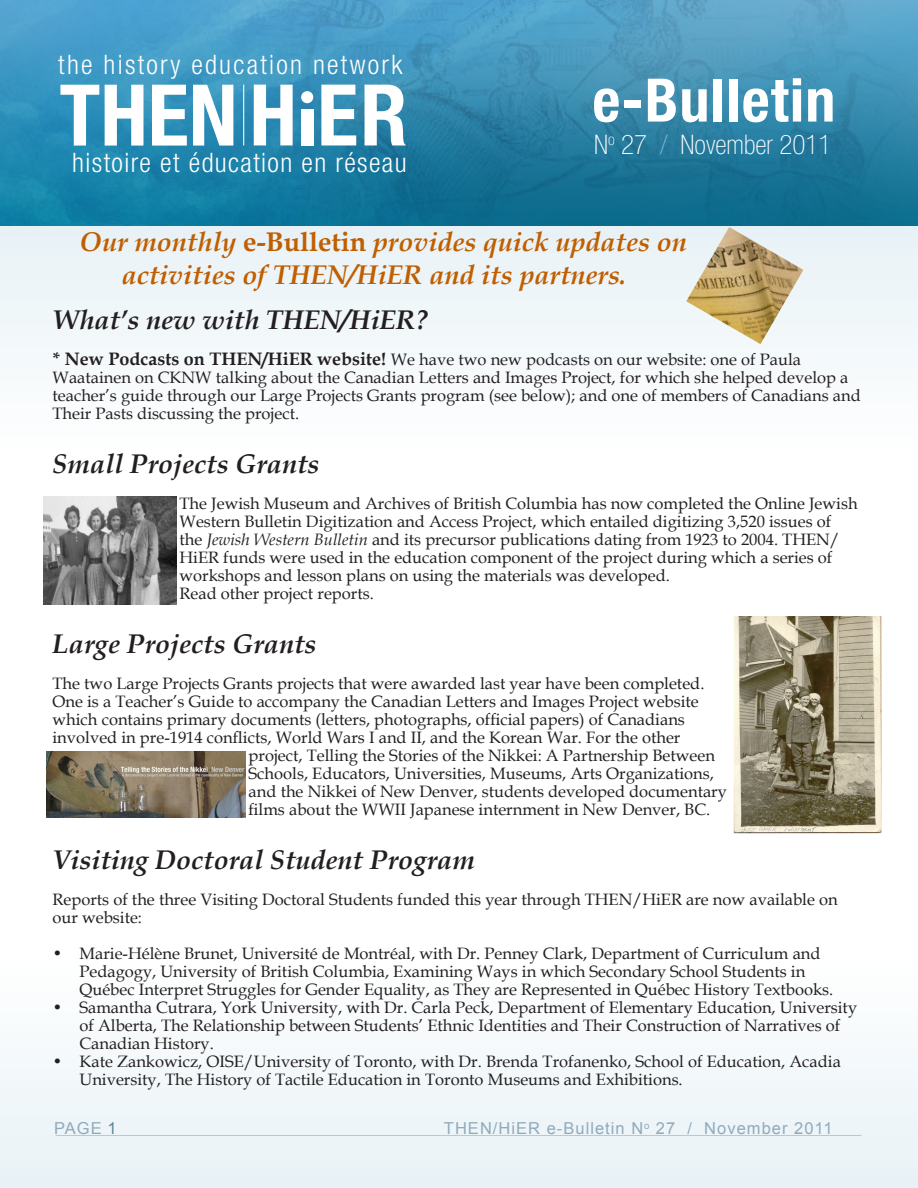
<style>
.page{position:relative;width:918px;height:1188px;background:#fff}
.page>*{position:absolute;margin:0;border:0;box-sizing:border-box;transform-origin:0 0}
.t1{font:700 condensed 85.2px "Helvetica Neue";color:#fff}
.t2{font:700 condensed 60px "Helvetica Neue";letter-spacing:.02em;color:#fff}
.t3{font:italic 700 27px "Book Antiqua";color:#231f20}
.t4{font:italic 700 27px "Book Antiqua";color:#c05e00}
.t5{font:100 condensed 27px "Helvetica Neue";color:#fff}
.t6{font:300 condensed 26.85px "Helvetica Neue";letter-spacing:.05em;color:#fff}
.t7{font:300 condensed 26.85px "Helvetica Neue";letter-spacing:.07em;color:#fff}
.t8{font:16.5px/18px "Book Antiqua";color:#231f20}
.t9{font:16.5px "Arial";letter-spacing:.06em;color:#91aabb}
.s1{color:#7fb3d1}
.s2{font-style:normal}
.s3{font-weight:700;font-size:18px}
.s4{font-style:italic}
.s5{color:#5e849c}
</style>
<div class="page">
<div style="left:0;top:963px;width:918px;height:225px;background:#f3f8fa"></div>
<hr style="left:56px;top:1135px;width:805px;height:1px;background:#003b62">
<div style="left:0;top:226px;width:918px;height:225px;background:#f3f9fb"></div>
<img style="left:0;top:0;width:918px;height:226px">
<hr style="left:243px;top:85px;width:1px;height:60px;background:#fff">
<div style="left:301px;top:109px;width:12px;height:36px;background:#fff"></div>
<div style="left:301px;top:91px;width:12px;height:12px;background:#fff;border-radius:50%"></div>
<img style="left:686px;top:227px;width:117px;height:117px">
<img style="left:734px;top:616px;width:148px;height:218px">
<img style="left:46px;top:752px;width:200px;height:65px">
<img style="left:44px;top:496px;width:133px;height:109px">
<p class="t7" style="left:58px;top:49px;width:346px">the history education network</p>
<p class="t1" style="left:59px;top:64px;width:350px">THENH ER</p>
<p class="t6" style="left:72px;top:147px;width:336px">histoire et éducation en réseau</p>
<p class="t2" style="left:592px;top:64px;width:244px">e-Bulletin</p>
<p class="t5" style="left:594px;top:129px;width:239px">N<sup>o</sup> 27 <span class="s1">/</span> November 2011</p>
<p class="t4" style="left:80px;top:223px;width:609px">Our monthly <span class="s2">e-Bulletin</span> provides quick updates on</p>
<p class="t4" style="left:122px;top:256px;width:507px">activities of THEN/HiER and its partners.</p>
<p class="t3" style="left:52px;top:301px;width:377px">What’s new with THEN/HiER?</p>
<p class="t8" style="left:52px;top:350px;width:810px"><span class="s3">* New Podcasts on THEN/HiER website!</span> We have two new podcasts on our website: one of Paula Waatainen on CKNW talking about the Canadian Letters and Images Project, for which she helped develop a teacher’s guide through our Large Projects Grants program (see below); and one of members of Canadians and Their Pasts discussing the project.</p>
<p class="t3" style="left:52px;top:445px;width:269px">Small Projects Grants</p>
<p class="t8" style="left:180px;top:494px;width:680px">The Jewish Museum and Archives of British Columbia has now completed the Online Jewish Western Bulletin Digitization and Access Project, which entailed digitizing 3,520 issues of the <span class="s4">Jewish Western Bulletin</span> and its precursor publications dating from 1923 to 2004. THEN/ HiER funds were used in the education component of the project during which a series of workshops and lesson plans on using the materials was developed.</p>
<p class="t8" style="left:180px;top:584px;width:196px">Read other project reports.</p>
<p class="t3" style="left:52px;top:625px;width:266px">Large Projects Grants</p>
<p class="t8" style="left:52px;top:674px;width:653px">The two Large Projects Grants projects that were awarded last year have been completed.</p>
<p class="t8" style="left:52px;top:692px;width:648px">One is a Teacher’s Guide to accompany the Canadian Letters and Images Project website</p>
<p class="t8" style="left:52px;top:710px;width:634px">which contains primary documents (letters, photographs, official papers) of Canadians</p>
<p class="t8" style="left:52px;top:728px;width:629px">involved in pre-1914 conflicts, World Wars I and II, and the Korean War. For the other</p>
<p class="t8" style="left:249px;top:746px;width:468px">project, Telling the Stories of the Nikkei: A Partnership Between</p>
<p class="t8" style="left:249px;top:764px;width:467px">Schools, Educators, Universities, Museums, Arts Organizations,</p>
<p class="t8" style="left:249px;top:782px;width:480px">and the Nikkei of New Denver, students developed documentary</p>
<p class="t8" style="left:249px;top:800px;width:463px">films about the WWII Japanese internment in New Denver, BC.</p>
<p class="t3" style="left:52px;top:841px;width:424px">Visiting Doctoral Student Program</p>
<p class="t8" style="left:52px;top:890px;width:787px">Reports of the three Visiting Doctoral Students funded this year through THEN/HiER are now available on our website:</p>
<p class="t8" style="left:80px;top:944px;width:755px;text-indent:-27px">• Marie-Hélène Brunet, Université de Montréal, with Dr. Penney Clark, Department of Curriculum and<br>Pedagogy, University of British Columbia, Examining Ways in which Secondary School Students in<br>Québec Interpret Struggles for Gender Equality, as They are Represented in Québec History Textbooks.</p>
<p class="t8" style="left:80px;top:998px;width:779px;text-indent:-27px">• Samantha Cutrara, York University, with Dr. Carla Peck, Department of Elementary Education, University of Alberta, The Relationship between Students’ Ethnic Identities and Their Construction of Narratives of<br>Canadian History.</p>
<p class="t8" style="left:80px;top:1052px;width:763px;text-indent:-27px">• Kate Zankowicz, OISE/University of Toronto, with Dr. Brenda Trofanenko, School of Education, Acadia<br>University, The History of Tactile Education in Toronto Museums and Exhibitions.</p>
<p class="t9" style="left:54px;top:1117px;width:64px">PAGE <span class="s5">1</span></p>
<p class="t9" style="left:444px;top:1117px;width:390px">THEN/HiER e-Bulletin N<sup>o</sup> 27 / November 2011</p>
</div>
